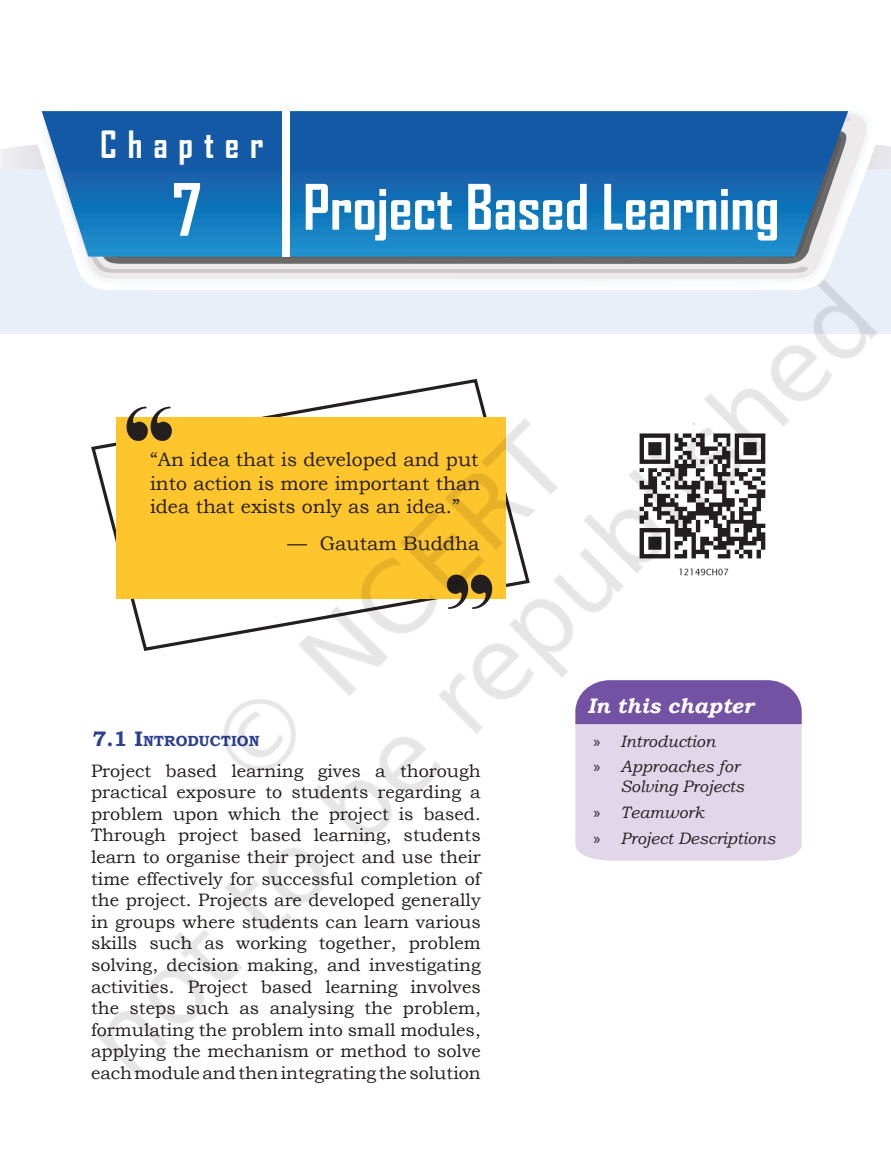
<style>
.page{position:relative;width:891px;height:1163px;background:#fff}
.page>*{position:absolute;margin:0;border:0;box-sizing:border-box;transform-origin:0 0}
.t1{font:700 69px "Agency FB";color:#fff}
.t2{font:700 60px "Agency FB";color:#fff}
.t3{font:700 36px "Agency FB";letter-spacing:.3em;color:#fff}
.t4{font:italic 700 21px "Bookman Old Style";color:#fff}
.t5{font:19.5px/23.4px "Bookman Old Style";color:#241f1f;text-align:justify}
.t6{font:18px/21.6px "Bookman Old Style";color:#241f1f;text-align:justify}
.t7{font:italic 16.5px/25.8px "Bookman Old Style";color:#241f1f}
.t8{font:700 14.7px "Bookman Old Style";color:#2a3f91}
.s1{font-size:21px}
.s2{font-family:"Myriad Pro";font-style:normal}
</style>
<div class="page">
<img style="left:0;top:111px;width:890px;height:67px">
<img style="left:0;top:178px;width:890px;height:897px">
<h3 class="t3" style="left:100px;top:122px;width:165px">Chapter</h3>
<h1 class="t1" style="left:172px;top:167px;width:31px">7</h1>
<h2 class="t2" style="left:303px;top:170px;width:477px">Project Based Learning</h2>
<p class="t5" style="left:150px;top:448px;width:331px">“An idea that is developed and put into action is more important than idea that exists only as an idea.”</p>
<p class="t5" style="left:287px;top:532px;width:193px">— Gautam Buddha</p>
<p class="t8" style="left:93px;top:730px;width:168px"><span class="s1">7.1 I</span>NTRODUCTION</p>
<p class="t6" style="left:91px;top:760px;width:391px">Project based learning gives a thorough practical exposure to students regarding a problem upon which the project is based.<br>Through project based learning, students learn to organise their project and use their time effectively for successful completion of the project. Projects are developed generally in groups where students can learn various skills such as working together, problem solving, decision making, and investigating activities. Project based learning involves the steps such as analysing the problem, formulating the problem into small modules, applying the mechanism or method to solve each module and then integrating the solution</p>
<p class="t4" style="left:587px;top:691px;width:167px">In this chapter</p>
<p class="t7" style="left:593px;top:728px;width:148px"><span class="s2">»</span> Introduction<br><span class="s2">»</span> Approaches for</p>
<p class="t7" style="left:593px;top:773px;width:183px;text-indent:27px">Solving Projects<br><span class="s2">»</span> Teamwork<br><span class="s2">»</span> Project Descriptions</p>
</div>
